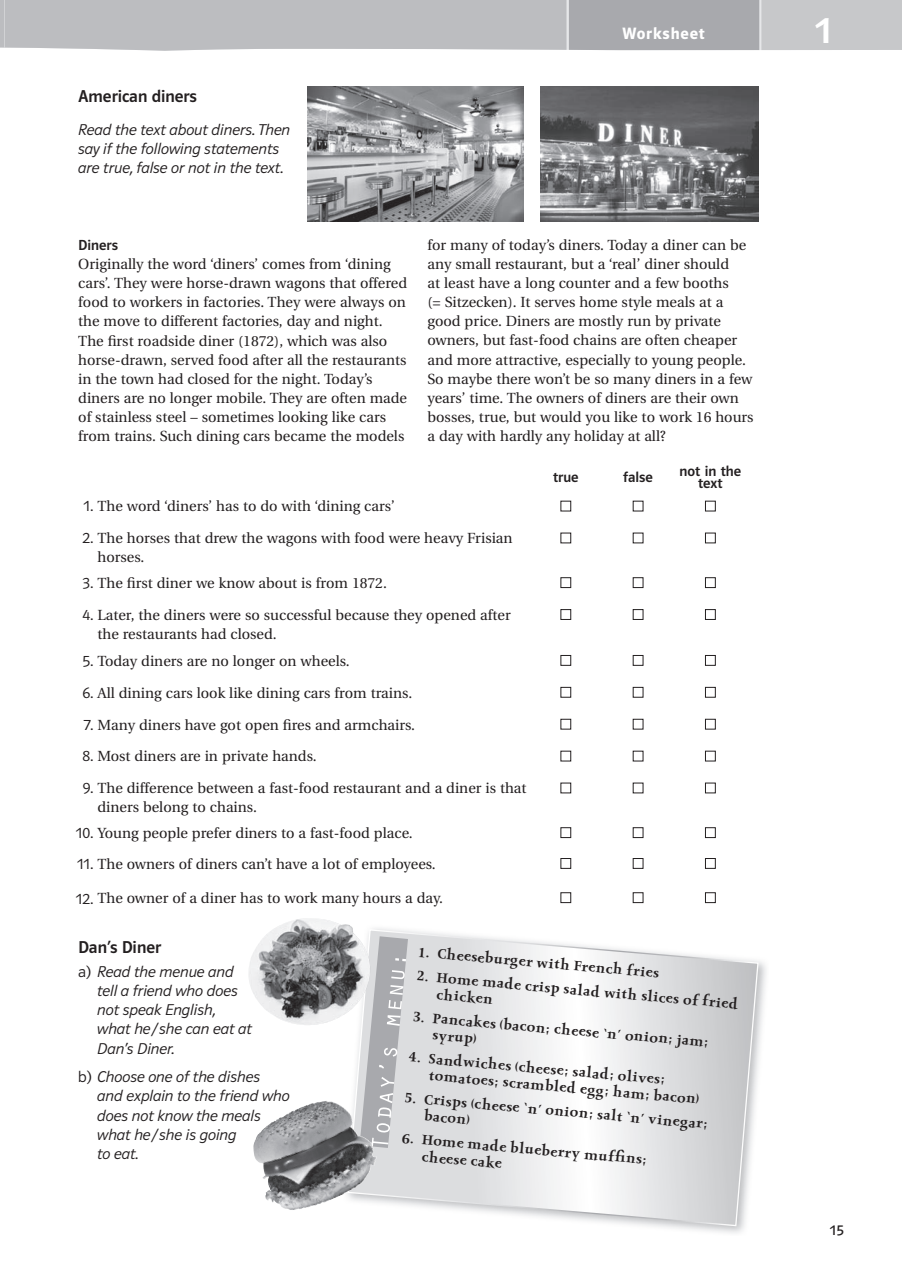
<style>
.page{position:relative;width:902px;height:1272px;background:#fff}
.page>*{position:absolute;margin:0;border:0;box-sizing:border-box;transform-origin:0 0}
.t1{font:39px "Polo ST11 K Krftg";color:#fff}
.t2{font:17.25px "Polo ST11 K Krftg";color:#231f20}
.t3{font:16.5px "Polo ST11 K Hfett";letter-spacing:.05em;color:#fff}
.t4{font:15.75px/19.2px "Polo ST11 K Leicht Kursiv";color:#231f20}
.t5{font:15px "Polo ST11 K Buch";color:#231f20}
.t6{font:14.7px/19.2px "Utopia";color:#231f20}
.t7{font:14.7px/12px "Polo ST11 K Krftg";color:#231f20;text-align:center}
.t8{font:500 14.1px/16.6px "Obelisk ITC";color:#231f20}
.s1{font-family:"Polo ST11 K Leicht";font-size:15.75px}
.s2{font-family:"Polo ST11 K Leicht"}
</style>
<div class="page">
<img style="left:342px;top:961px;width:424px;height:272px">
<svg style="left:347px;top:928px;width:412px;height:299px"></svg>
<svg style="left:360px;top:936px;width:48px;height:212px;background:#bfc0c3"></svg>
<div style="left:560px;top:501px;width:11px;height:10px;border:1px solid #231f20"></div>
<div style="left:705px;top:501px;width:11px;height:10px;border:1px solid #231f20"></div>
<div style="left:560px;top:533px;width:11px;height:10px;border:1px solid #231f20"></div>
<div style="left:705px;top:533px;width:11px;height:10px;border:1px solid #231f20"></div>
<div style="left:560px;top:577px;width:11px;height:11px;border:1px solid #231f20"></div>
<div style="left:633px;top:577px;width:10px;height:11px;border:1px solid #231f20"></div>
<div style="left:705px;top:577px;width:11px;height:11px;border:1px solid #231f20"></div>
<div style="left:560px;top:609px;width:11px;height:11px;border:1px solid #231f20"></div>
<div style="left:633px;top:609px;width:10px;height:11px;border:1px solid #231f20"></div>
<div style="left:705px;top:609px;width:11px;height:11px;border:1px solid #231f20"></div>
<div style="left:560px;top:655px;width:11px;height:11px;border:1px solid #231f20"></div>
<div style="left:633px;top:655px;width:10px;height:11px;border:1px solid #231f20"></div>
<div style="left:705px;top:655px;width:11px;height:11px;border:1px solid #231f20"></div>
<div style="left:560px;top:687px;width:11px;height:11px;border:1px solid #231f20"></div>
<div style="left:633px;top:687px;width:10px;height:11px;border:1px solid #231f20"></div>
<div style="left:705px;top:687px;width:11px;height:11px;border:1px solid #231f20"></div>
<div style="left:560px;top:719px;width:11px;height:10px;border:1px solid #231f20"></div>
<div style="left:633px;top:719px;width:10px;height:10px;border:1px solid #231f20"></div>
<div style="left:705px;top:719px;width:11px;height:10px;border:1px solid #231f20"></div>
<div style="left:560px;top:751px;width:11px;height:10px;border:1px solid #231f20"></div>
<div style="left:705px;top:751px;width:11px;height:10px;border:1px solid #231f20"></div>
<div style="left:560px;top:783px;width:11px;height:10px;border:1px solid #231f20"></div>
<div style="left:705px;top:783px;width:11px;height:10px;border:1px solid #231f20"></div>
<div style="left:560px;top:827px;width:11px;height:11px;border:1px solid #231f20"></div>
<div style="left:633px;top:827px;width:10px;height:11px;border:1px solid #231f20"></div>
<div style="left:705px;top:827px;width:11px;height:11px;border:1px solid #231f20"></div>
<div style="left:560px;top:858px;width:11px;height:11px;border:1px solid #231f20"></div>
<div style="left:633px;top:858px;width:10px;height:11px;border:1px solid #231f20"></div>
<div style="left:705px;top:858px;width:11px;height:11px;border:1px solid #231f20"></div>
<div style="left:560px;top:892px;width:11px;height:11px;border:1px solid #231f20"></div>
<div style="left:633px;top:892px;width:10px;height:11px;border:1px solid #231f20"></div>
<div style="left:705px;top:892px;width:11px;height:11px;border:1px solid #231f20"></div>
<img style="left:248px;top:918px;width:122px;height:107px">
<img style="left:307px;top:86px;width:217px;height:135px">
<img style="left:541px;top:86px;width:218px;height:135px">
<img style="left:253px;top:1101px;width:70px;height:109px">
<svg style="left:0;top:0;width:902px;height:51px;background:#bbbcbf"></svg>
<p class="t2" style="left:78px;top:87px;width:120px">American diners</p>
<p class="t4" style="left:78px;top:120px;width:213px">Read the text about diners. Then say if the following statements are true, false or not in the text.</p>
<p class="t3" style="left:622px;top:24px;width:84px">Worksheet</p>
<h1 class="t1" style="left:815px;top:8px;width:18px">1</h1>
<p class="t7" style="left:78px;top:239px;width:41px">Diners</p>
<p class="t6" style="left:78px;top:255px;width:330px">Originally the word ‘diners’ comes from ‘dining cars’. They were horse-drawn wagons that offered food to workers in factories. They were always on the move to different factories, day and night.<br>The first roadside diner (1872), which was also horse-drawn, served food after all the restaurants in the town had closed for the night. Today’s diners are no longer mobile. They are often made of stainless steel – sometimes looking like cars from trains. Such dining cars became the models</p>
<p class="t6" style="left:427px;top:235px;width:328px">for many of today’s diners. Today a diner can be any small restaurant, but a ‘real’ diner should<br>at least have a long counter and a few booths<br>(= Sitzecken). It serves home style meals at a good price. Diners are mostly run by private owners, but fast-food chains are often cheaper and more attractive, especially to young people.<br>So maybe there won’t be so many diners in a few years’ time. The owners of diners are their own bosses, true, but would you like to work 16 hours a day with hardly any holiday at all?</p>
<p class="t7" style="left:553px;top:471px;width:27px">true</p>
<p class="t7" style="left:623px;top:471px;width:31px">false</p>
<p class="t7" style="left:679px;top:465px;width:63px">not in the text</p>
<p class="t6" style="left:84px;top:497px;width:313px"><span class="s1">1.</span> The word ‘diners’ has to do with ‘dining cars’</p>
<p class="t6" style="left:97px;top:529px;width:417px;text-indent:-15px"><span class="s1">2.</span> The horses that drew the wagons with food were heavy Frisian horses.</p>
<p class="t6" style="left:82px;top:574px;width:306px"><span class="s1">3.</span> The first diner we know about is from 1872.</p>
<p class="t6" style="left:97px;top:605px;width:415px;text-indent:-15px"><span class="s1">4.</span> Later, the diners were so successful because they opened after the restaurants had closed.</p>
<p class="t6" style="left:82px;top:651px;width:269px"><span class="s1">5.</span> Today diners are no longer on wheels.</p>
<p class="t6" style="left:82px;top:683px;width:331px"><span class="s1">6.</span> All dining cars look like dining cars from trains.</p>
<p class="t6" style="left:84px;top:715px;width:333px"><span class="s1">7.</span> Many diners have got open fires and armchairs.</p>
<p class="t6" style="left:82px;top:747px;width:236px"><span class="s1">8.</span> Most diners are in private hands.</p>
<p class="t6" style="left:97px;top:779px;width:431px;text-indent:-15px"><span class="s1">9.</span> The difference between a fast-food restaurant and a diner is that diners belong to chains.</p>
<p class="t6" style="left:76px;top:824px;width:338px"><span class="s1">10.</span> Young people prefer diners to a fast-food place.</p>
<p class="t6" style="left:77px;top:854px;width:360px"><span class="s1">11.</span> The owners of diners can’t have a lot of employees.</p>
<p class="t6" style="left:76px;top:889px;width:369px"><span class="s1">12.</span> The owner of a diner has to work many hours a day.</p>
<p class="t2" style="left:78px;top:938px;width:85px">Dan’s Diner</p>
<p class="t4" style="left:97px;top:962px;width:156px;text-indent:-19px"><span class="s2">a)</span> Read the menue and tell a friend who does not speak English, what he / she can eat at<br>Dan’s Diner.</p>
<p class="t4" style="left:97px;top:1067px;width:194px;text-indent:-19px"><span class="s2">b)</span> Choose one of the dishes<br>and explain to the friend who does not know the meals what he / she is going<br>to eat.</p>
<p class="t8" style="left:420px;top:944px;width:242px;rotate:5deg">1. Cheeseburger with French fries</p>
<p class="t8" style="left:439px;top:970px;width:303px;text-indent:-21px;rotate:5deg">2. Home made crisp salad with slices of fried chicken</p>
<p class="t8" style="left:435px;top:1011px;width:277px;text-indent:-20px;rotate:5deg">3. Pancakes (bacon; cheese ‘n’ onion; jam; syrup)</p>
<p class="t8" style="left:431px;top:1051px;width:273px;text-indent:-22px;rotate:5deg">4. Sandwiches (cheese; salad; olives; tomatoes; scrambled egg; ham; bacon)</p>
<p class="t8" style="left:426px;top:1092px;width:285px;text-indent:-20px;rotate:5deg">5. Crisps (cheese ‘n’ onion; salt ‘n’ vinegar; bacon)</p>
<p class="t8" style="left:424px;top:1132px;width:226px;text-indent:-22px;rotate:5deg">6. Home made blueberry muffi ns; cheese cake</p>
<p class="t5" style="left:830px;top:1222px;width:16px">15</p>
</div>
